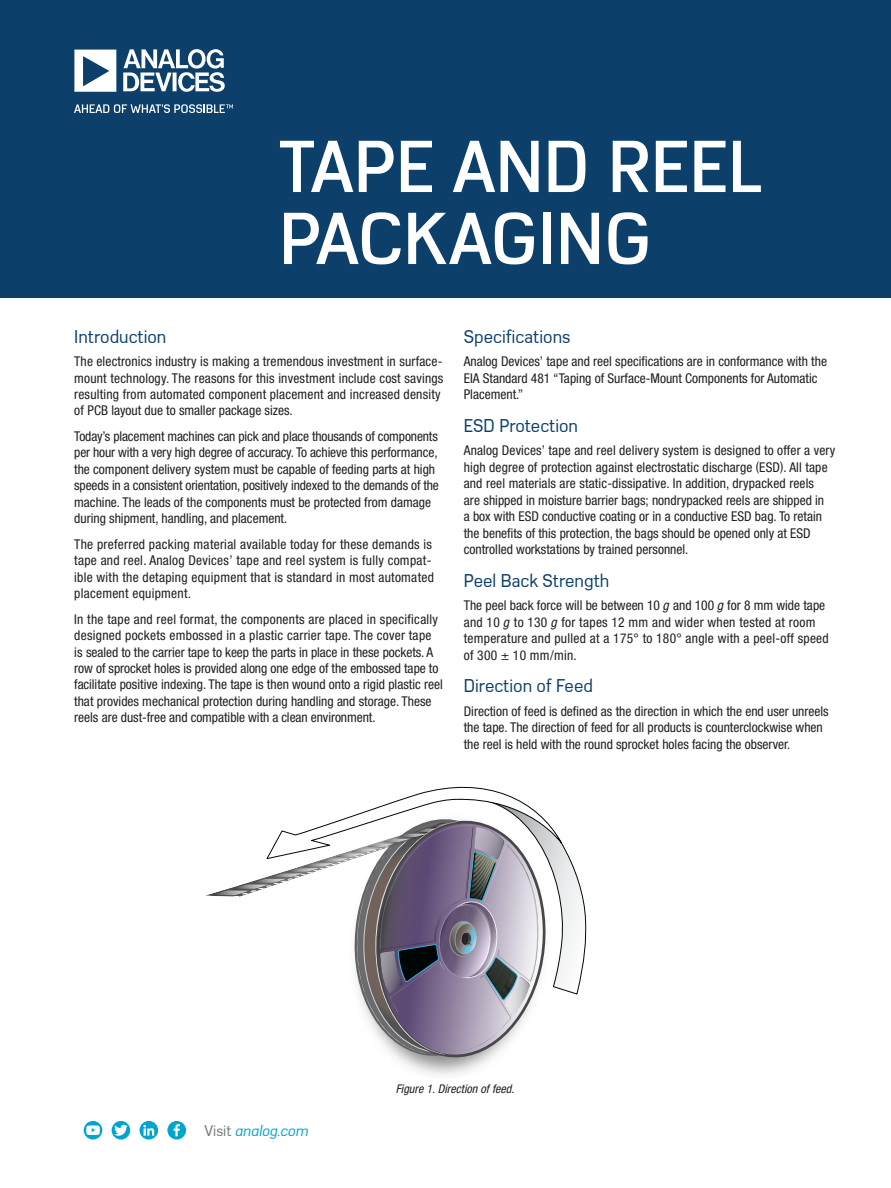
<style>
.page{position:relative;width:891px;height:1188px;background:#fff}
.page>*{position:absolute;margin:0;border:0;box-sizing:border-box;transform-origin:0 0}
.t1{font:500 72px/72px "Azbuka Std";letter-spacing:.005em;color:#fff}
.t2{font:18px "Azbuka Std";color:#0c406b}
.t3{font:italic 15px "Azbuka Std";color:#00a5ce}
.t4{font:condensed 13.5px/16.5px "Helvetica Neue LT Std";color:#221e1f}
.t5{font:condensed 13.5px/16.5px "Helvetica Neue LT Std";letter-spacing:.02em;color:#221e1f}
.t6{font:italic condensed 12px "Helvetica Neue LT Std";color:#221e1f}
.s1{font-style:italic}
.s2{font-style:normal;color:#76787a}
</style>
<div class="page">
<div style="left:0;top:0;width:891px;height:297px;background:#0c406b"></div>
<img style="left:205px;top:877px;width:61px;height:20px">
<img style="left:253px;top:879px;width:13px;height:4px">
<img style="left:234px;top:884px;width:32px;height:5px">
<img style="left:213px;top:890px;width:36px;height:5px">
<svg style="left:387px;top:1054px;width:115px;height:12px"></svg>
<svg style="left:266px;top:786px;width:321px;height:268px"></svg>
<svg style="left:74px;top:104px;width:159px;height:9px"></svg>
<svg style="left:74px;top:49px;width:151px;height:43px"></svg>
<svg style="left:167px;top:1121px;width:19px;height:19px"></svg>
<svg style="left:112px;top:1121px;width:18px;height:19px"></svg>
<svg style="left:84px;top:1121px;width:18px;height:19px"></svg>
<svg style="left:140px;top:1121px;width:18px;height:19px"></svg>
<h1 class="t1" style="left:279px;top:131px;width:484px">TAPE AND REEL<br>PACKAGING</h1>
<h2 class="t2" style="left:74px;top:326px;width:94px">Introduction</h2>
<p class="t4" style="left:74px;top:354px;width:371px">The electronics industry is making a tremendous investment in surface&shy;mount technology. The reasons for this investment include cost savings resulting from automated component placement and increased density of PCB layout due to smaller package sizes.</p>
<p class="t4" style="left:74px;top:429px;width:366px">Today’s placement machines can pick and place thousands of components per hour with a very high degree of accuracy. To achieve this performance, the component delivery system must be capable of feeding parts at high speeds in a consistent orientation, positively indexed to the demands of the machine. The leads of the components must be protected from damage during shipment, handling, and placement.</p>
<p class="t5" style="left:74px;top:537px;width:361px">The preferred packing material available today for these demands is tape and reel. Analog Devices’ tape and reel system is fully compat&shy;ible with the detaping equipment that is standard in most automated placement equipment.</p>
<p class="t4" style="left:74px;top:612px;width:370px">In the tape and reel format, the components are placed in specifically designed pockets embossed in a plastic carrier tape. The cover tape is sealed to the carrier tape to keep the parts in place in these pockets. A row of sprocket holes is provided along one edge of the embossed tape to facilitate positive indexing. The tape is then wound onto a rigid plastic reel that provides mechanical protection during handling and storage. These reels are dust-free and compatible with a clean environment.</p>
<h2 class="t2" style="left:464px;top:326px;width:108px">Speci昀椀cations</h2>
<p class="t4" style="left:464px;top:354px;width:365px">Analog Devices’ tape and reel specifications are in conformance with the<br>EIA Standard 481 “Taping of Surface-Mount Components for Automatic<br>Placement.”</p>
<h2 class="t2" style="left:464px;top:415px;width:116px">ESD Protection</h2>
<p class="t4" style="left:464px;top:443px;width:373px">Analog Devices’ tape and reel delivery system is designed to offer a very high degree of protection against electrostatic discharge (ESD). All tape and reel materials are static-dissipative. In addition, drypacked reels<br>are shipped in moisture barrier bags; nondrypacked reels are shipped in<br>a box with ESD conductive coating or in a conductive ESD bag. To retain the benefits of this protection, the bags should be opened only at ESD controlled workstations by trained personnel.</p>
<h2 class="t2" style="left:464px;top:570px;width:147px">Peel Back Strength</h2>
<p class="t5" style="left:464px;top:598px;width:367px">The peel back force will be between 10 <span class="s1">g</span> and 100 <span class="s1">g</span> for 8 mm wide tape and 10 <span class="s1">g</span> to 130 <span class="s1">g</span> for tapes 12 mm and wider when tested at room temperature and pulled at a 175° to 180° angle with a peel-off speed of 300 ± 10 mm/min.</p>
<h2 class="t2" style="left:464px;top:676px;width:131px">Direction of Feed</h2>
<p class="t4" style="left:464px;top:704px;width:367px">Direction of feed is defined as the direction in which the end user unreels the tape. The direction of feed for all products is counterclockwise when the reel is held with the round sprocket holes facing the observer.</p>
<p class="t3" style="left:205px;top:1124px;width:105px"><span class="s2">Visit</span> analog.com</p>
<p class="t6" style="left:396px;top:1085px;width:120px">Figure 1. Direction of feed.</p>
</div>
